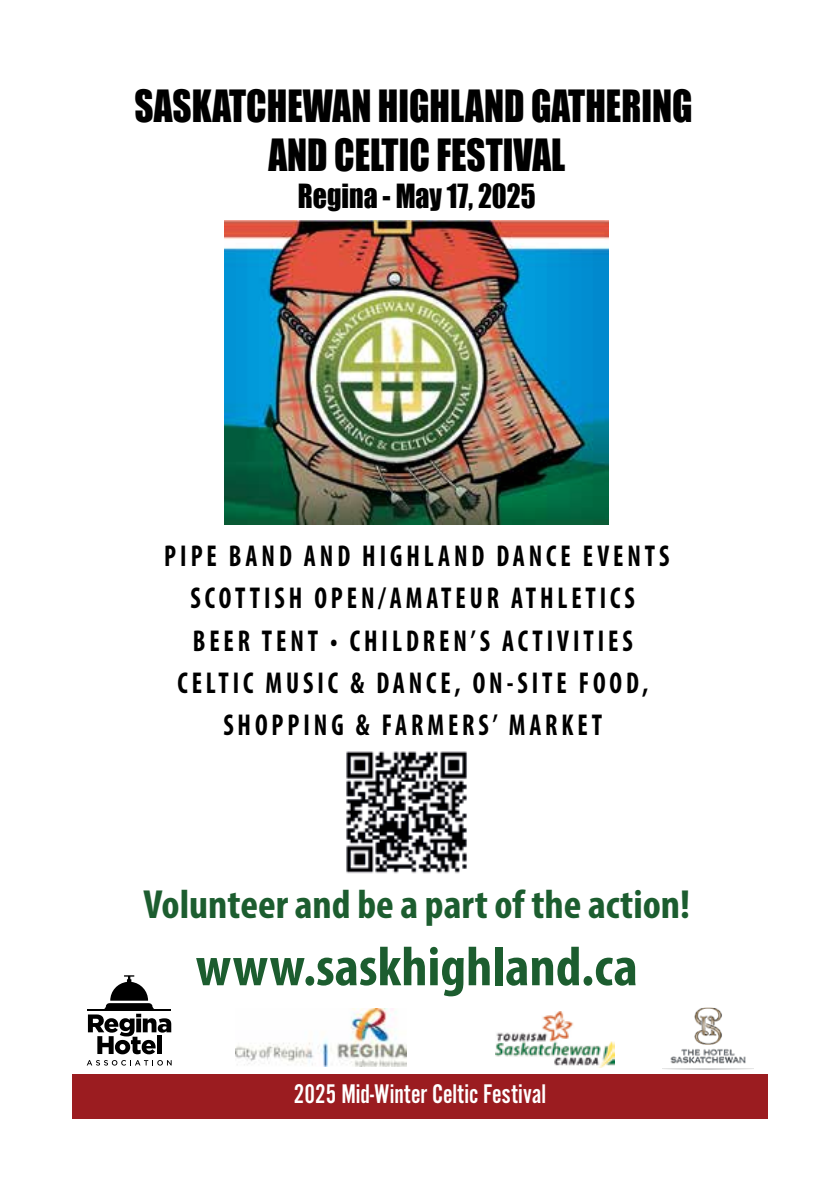
<style>
.page{position:relative;width:840px;height:1191px;background:#fff}
.page>*{position:absolute;margin:0;border:0;box-sizing:border-box;transform-origin:0 0}
.t1{font:700 condensed 55.6px "Myriad Pro";color:#1c5d2f}
.t2{font:40.8px/49px "Impact";color:#000;text-align:center;scale:.91 1}
.t3{font:700 condensed 40.8px "Myriad Pro";color:#1c5d2f}
.t4{font:30.6px "Impact";color:#000;scale:.91 1}
.t5{font:700 condensed 30.2px/42.4px "Myriad Pro";letter-spacing:.15em;color:#000;text-align:center;scale:.87 1}
.t6{font:28px "Alternate Got No 2 D";color:#fff}
</style>
<div class="page">
<div style="left:72px;top:1074px;width:695px;height:45px;background:#9b1c20"></div>
<img style="left:225px;top:220px;width:383px;height:305px">
<svg style="left:87px;top:1060px;width:84px;height:5px"></svg>
<svg style="left:88px;top:975px;width:83px;height:79px"></svg>
<hr style="left:87px;top:1009px;width:84px;height:1px;background:#000">
<img style="left:235px;top:1008px;width:171px;height:58px">
<img style="left:495px;top:1011px;width:119px;height:56px">
<img style="left:662px;top:1007px;width:90px;height:62px">
<img style="left:346px;top:751px;width:121px;height:123px">
<h2 class="t2" style="left:134px;top:80px;width:614px">SASKATCHEWAN HIGHLAND GATHERING<br>AND CELTIC FESTIVAL</h2>
<p class="t4" style="left:298px;top:172px;width:262px">Regina - May 17, 2025</p>
<p class="t5" style="left:164px;top:534px;width:581px">PIPE BAND AND HIGHLAND DANCE EVENTS SCOTTISH OPEN/AMATEUR ATHLETICS BEER TENT • CHILDREN’S ACTIVITIES CELTIC MUSIC &amp; DANCE, ON-SITE FOOD, SHOPPING &amp; FARMERS’ MARKET</p>
<h2 class="t3" style="left:143px;top:879px;width:548px">Volunteer and be a part of the action!</h2>
<h1 class="t1" style="left:196px;top:932px;width:443px">www.saskhighland.ca</h1>
<p class="t6" style="left:294px;top:1079px;width:254px">2025 Mid-Winter Celtic Festival</p>
</div>
